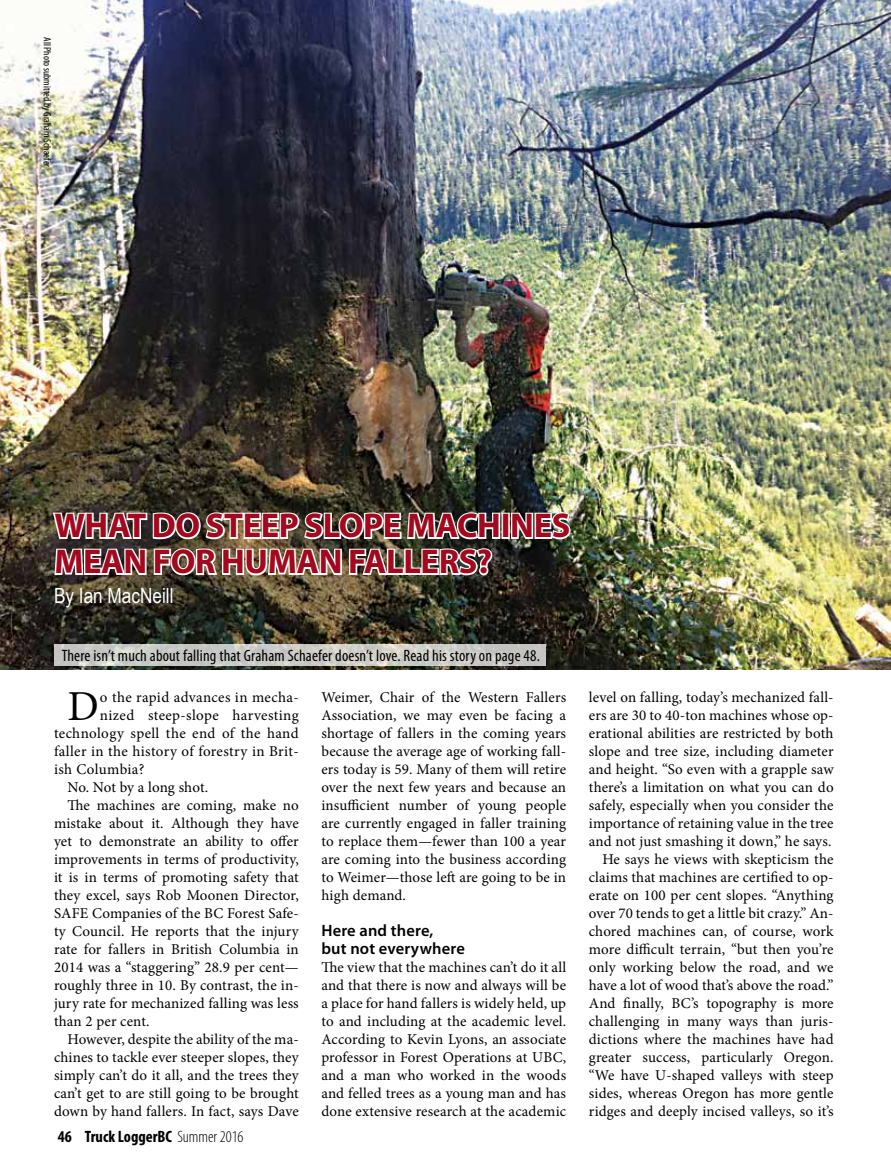
<style>
.page{position:relative;width:891px;height:1161px;background:#fff}
.page>*{position:absolute;margin:0;border:0;box-sizing:border-box;transform-origin:0 0}
.t1{font:42.75px "Minion Pro";color:#000}
.t2{font:700 34.5px/36px "Myriad Pro";letter-spacing:-.01em;color:#a2091e}
.t3{font:21px "Arial Narrow";color:#fff}
.t4{font:condensed 16.5px "Myriad Pro";letter-spacing:.01em;color:#000}
.t5{font:600 16.5px/18px "Myriad Pro";letter-spacing:.01em;color:#000}
.t6{font:700 condensed 16.5px "Myriad Pro";color:#000}
.t7{font:15px/18px "Minion Pro";letter-spacing:.01em;color:#000;text-align:justify}
.t8{font:condensed 10.5px "Myriad Pro";color:#000}
.s1{font-weight:300}
</style>
<div class="page">
<img style="left:0;top:0;width:891px;height:669px">
<div style="left:502px;top:513px;width:8px;height:26px;border:3px solid #fff"></div>
<img style="left:509px;top:510px;width:63px;height:36px">
<img style="left:51px;top:335px;width:451px;height:247px">
<svg style="left:54px;top:644px;width:492px;height:22px;background:#cacbc7"></svg>
<p class="t8" style="left:54px;top:37px;width:131px;rotate:90deg">All Photo submitted by Graham Schaefer</p>
<h2 class="t2" style="left:54px;top:507px;width:514px">WHAT DO STEEP SLOPE MACHINES<br>MEAN FOR HUMAN FALLERS?</h2>
<h3 class="t3" style="left:54px;top:581px;width:121px">By Ian MacNeill</h3>
<p class="t4" style="left:62px;top:646px;width:480px">There isn’t much about falling that Graham Schaefer doesn’t love. Read his story on page 48.</p>
<h1 class="t1" style="left:68px;top:678px;width:33px">D</h1>
<p class="t7" style="left:100px;top:688px;width:200px">o the rapid advances in mecha-</p>
<p class="t7" style="left:100px;top:706px;width:200px">nized steep-slope harvesting</p>
<p class="t7" style="left:54px;top:724px;width:246px">technology spell the end of the hand</p>
<p class="t7" style="left:54px;top:742px;width:246px">faller in the history of forestry in Brit-</p>
<p class="t7" style="left:54px;top:760px;width:92px">ish Columbia?</p>
<p class="t7" style="left:68px;top:778px;width:142px">No. Not by a long shot.</p>
<p class="t7" style="left:68px;top:796px;width:233px">The machines are coming, make no</p>
<p class="t7" style="left:54px;top:814px;width:246px">mistake about it. Although they have</p>
<p class="t7" style="left:54px;top:832px;width:246px">yet to demonstrate an ability to offer</p>
<p class="t7" style="left:54px;top:850px;width:246px">improvements in terms of productivity,</p>
<p class="t7" style="left:54px;top:868px;width:246px">it is in terms of promoting safety that</p>
<p class="t7" style="left:54px;top:886px;width:246px">they excel, says Rob Moonen Director,</p>
<p class="t7" style="left:54px;top:904px;width:246px">SAFE Companies of the BC Forest Safe-</p>
<p class="t7" style="left:54px;top:922px;width:246px">ty Council. He reports that the injury</p>
<p class="t7" style="left:54px;top:940px;width:246px">rate for fallers in British Columbia in</p>
<p class="t7" style="left:54px;top:958px;width:246px">2014 was a “staggering” 28.9 per cent—</p>
<p class="t7" style="left:54px;top:976px;width:246px">roughly three in 10. By contrast, the in-</p>
<p class="t7" style="left:54px;top:994px;width:246px">jury rate for mechanized falling was less</p>
<p class="t7" style="left:54px;top:1012px;width:97px">than 2 per cent.</p>
<p class="t7" style="left:68px;top:1030px;width:233px">However, despite the ability of the ma-</p>
<p class="t7" style="left:54px;top:1048px;width:246px">chines to tackle ever steeper slopes, they</p>
<p class="t7" style="left:54px;top:1066px;width:246px">simply can’t do it all, and the trees they</p>
<p class="t7" style="left:54px;top:1084px;width:246px">can’t get to are still going to be brought</p>
<p class="t7" style="left:54px;top:1102px;width:246px">down by hand fallers. In fact, says Dave</p>
<p class="t6" style="left:58px;top:1126px;width:187px">46 Truck LoggerBC <span class="s1">Summer 2016</span></p>
<p class="t7" style="left:321px;top:688px;width:246px">Weimer, Chair of the Western Fallers Association, we may even be facing a shortage of fallers in the coming years because the average age of working fall&shy;ers today is 59. Many of them will retire over the next few years and because an insufficient number of young people are currently engaged in faller training to replace them—fewer than 100 a year are coming into the business according to Weimer—those left are going to be in high demand.</p>
<p class="t5" style="left:321px;top:921px;width:145px">Here and there,<br>but not everywhere</p>
<p class="t7" style="left:321px;top:958px;width:246px">The view that the machines can’t do it all and that there is now and always will be a place for hand fallers is widely held, up to and including at the academic level.<br>According to Kevin Lyons, an associate professor in Forest Operations at UBC, and a man who worked in the woods and felled trees as a young man and has done extensive research at the academic</p>
<p class="t7" style="left:589px;top:688px;width:246px;text-align:right">level on falling, today’s mechanized fall&shy;ers are 30 to 40-ton machines whose op&shy;erational abilities are restricted by both slope and tree size, including diameter and height. “So even with a grapple saw there’s a limitation on what you can do safely, especially when you consider the importance of retaining value in the tree and not just smashing it down,” he says.<br>He says he views with skepticism the claims that machines are certified to op&shy;erate on 100 per cent slopes. “Anything over 70 tends to get a little bit crazy.” An&shy;chored machines can, of course, work more difficult terrain, “but then you’re only working below the road, and we have a lot of wood that’s above the road.” And finally, BC’s topography is more challenging in many ways than juris&shy;dictions where the machines have had greater success, particularly Oregon. “We have U-shaped valleys with steep sides, whereas Oregon has more gentle ridges and deeply incised valleys, so it’s</p>
</div>
